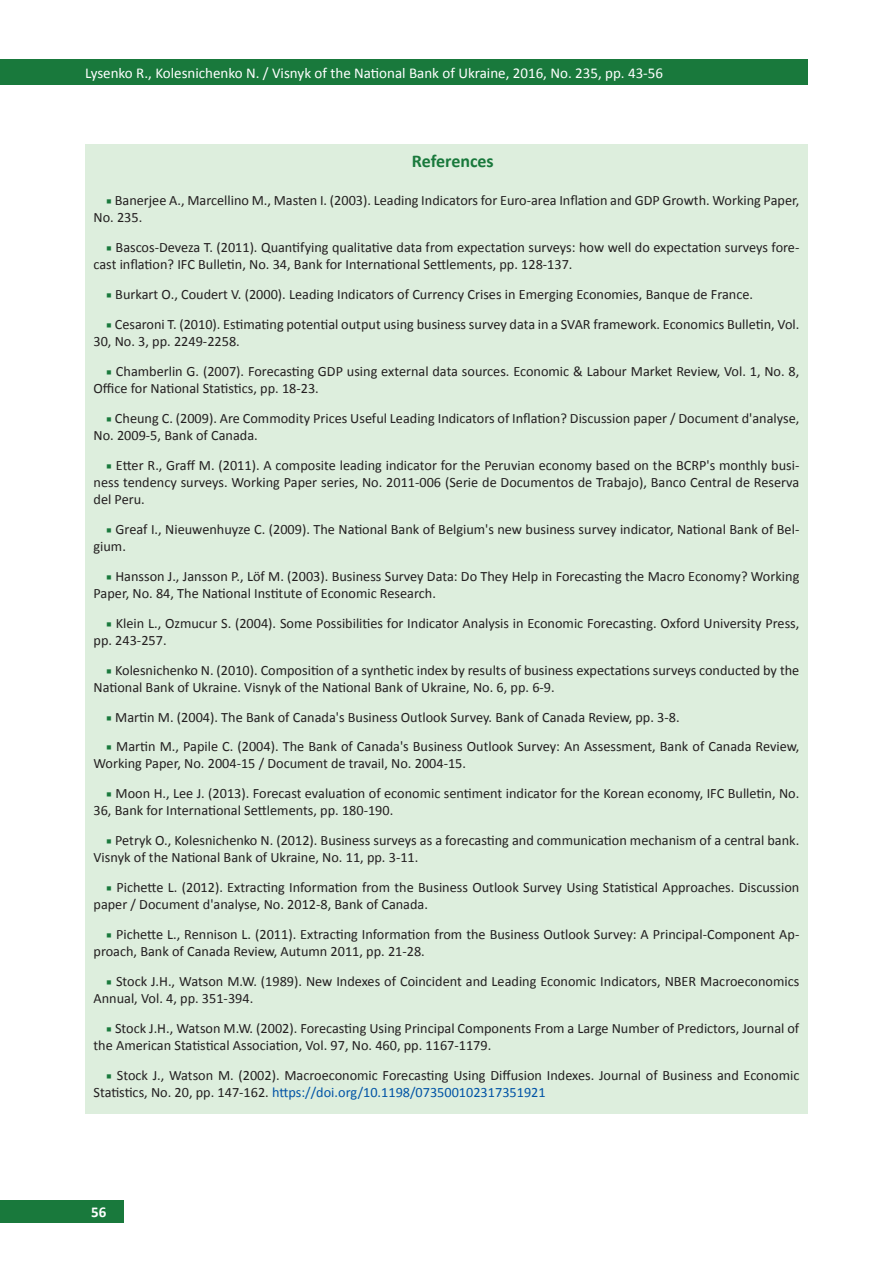
<style>
.page{position:relative;width:893px;height:1263px;background:#fff}
.page>*{position:absolute;margin:0;border:0;box-sizing:border-box;transform-origin:0 0}
.t1{font:700 18px "Calibri";letter-spacing:-.005em;color:#19793c}
.t2{font:15px "Calibri";color:#fff}
.t3{font:700 15px "Calibri";color:#fff}
.t4{font:14.25px/17.1px "Calibri";color:#231f20}
.s1{font-family:"Minion Pro";color:#19793c}
.s2{color:#0154a6}
</style>
<div class="page">
<div style="left:0;top:1200px;width:123px;height:23px;background:#19793c"></div>
<div style="left:0;top:60px;width:808px;height:25px;background:#19793c"></div>
<div style="left:85px;top:145px;width:723px;height:969px;background:#ded"></div>
<p class="t2" style="left:85px;top:64px;width:580px">Lysenko R., Kolesnichenko N. / Visnyk of the National Bank of Ukraine, 2016, No. 235, pp. 43-56</p>
<p class="t1" style="left:412px;top:149px;width:83px">References</p>
<p class="t4" style="left:94px;top:191px;width:707px;text-indent:13px"><span class="s1">■</span> Banerjee A., Marcellino M., Masten I. (2003). Leading Indicators for Euro-area Inflation and GDP Growth. Working Paper,<br>No. 235.</p>
<p class="t4" style="left:94px;top:238px;width:707px;text-indent:13px"><span class="s1">■</span> Bascos-Deveza T. (2011). Quantifying qualitative data from expectation surveys: how well do expectation surveys fore&shy;cast inflation? IFC Bulletin, No. 34, Bank for International Settlements, pp. 128-137.</p>
<p class="t4" style="left:106px;top:285px;width:648px"><span class="s1">■</span> Burkart O., Coudert V. (2000). Leading Indicators of Currency Crises in Emerging Economies, Banque de France.</p>
<p class="t4" style="left:94px;top:315px;width:707px;text-indent:13px"><span class="s1">■</span> Cesaroni T. (2010). Estimating potential output using business survey data in a SVAR framework. Economics Bulletin, Vol.<br>30, No. 3, pp. 2249-2258.</p>
<p class="t4" style="left:94px;top:362px;width:707px;text-indent:13px"><span class="s1">■</span> Chamberlin G. (2007). Forecasting GDP using external data sources. Economic &amp; Labour Market Review, Vol. 1, No. 8,<br>Office for National Statistics, pp. 18-23.</p>
<p class="t4" style="left:94px;top:409px;width:707px;text-indent:13px"><span class="s1">■</span> Cheung C. (2009). Are Commodity Prices Useful Leading Indicators of Inflation? Discussion paper / Document d'analyse,<br>No. 2009-5, Bank of Canada.</p>
<p class="t4" style="left:94px;top:456px;width:707px;text-align:justify;text-indent:13px"><span class="s1">■</span> Etter R., Graff M. (2011). A composite leading indicator for the Peruvian economy based on the BCRP's monthly busi&shy;ness tendency surveys. Working Paper series, No. 2011-006 (Serie de Documentos de Trabajo), Banco Central de Reserva del Peru.</p>
<p class="t4" style="left:94px;top:520px;width:707px;text-indent:13px"><span class="s1">■</span> Greaf I., Nieuwenhuyze C. (2009). The National Bank of Belgium's new business survey indicator, National Bank of Bel&shy;gium.</p>
<p class="t4" style="left:94px;top:567px;width:707px;text-indent:13px"><span class="s1">■</span> Hansson J., Jansson P., Löf M. (2003). Business Survey Data: Do They Help in Forecasting the Macro Economy? Working<br>Paper, No. 84, The National Institute of Economic Research.</p>
<p class="t4" style="left:94px;top:614px;width:707px;text-indent:13px"><span class="s1">■</span> Klein L., Ozmucur S. (2004). Some Possibilities for Indicator Analysis in Economic Forecasting. Oxford University Press, pp. 243-257.</p>
<p class="t4" style="left:94px;top:661px;width:707px;text-indent:13px"><span class="s1">■</span> Kolesnichenko N. (2010). Composition of a synthetic index by results of business expectations surveys conducted by the<br>National Bank of Ukraine. Visnyk of the National Bank of Ukraine, No. 6, рp. 6-9.</p>
<p class="t4" style="left:106px;top:707px;width:575px"><span class="s1">■</span> Martin M. (2004). The Bank of Canada's Business Outlook Survey. Bank of Canada Review, pp. 3-8.</p>
<p class="t4" style="left:94px;top:737px;width:707px;text-indent:13px"><span class="s1">■</span> Martin M., Papile C. (2004). The Bank of Canada's Business Outlook Survey: An Assessment, Bank of Canada Review,<br>Working Paper, No. 2004-15 / Document de travail, No. 2004-15.</p>
<p class="t4" style="left:94px;top:784px;width:707px;text-indent:13px"><span class="s1">■</span> Moon H., Lee J. (2013). Forecast evaluation of economic sentiment indicator for the Korean economy, IFC Bulletin, No.<br>36, Bank for International Settlements, pp. 180-190.</p>
<p class="t4" style="left:94px;top:831px;width:707px;text-indent:13px"><span class="s1">■</span> Petryk O., Kolesnichenko N. (2012). Business surveys as a forecasting and communication mechanism of a central bank.<br>Visnyk of the National Bank of Ukraine, No. 11, pp. 3-11.</p>
<p class="t4" style="left:94px;top:878px;width:707px;text-indent:13px"><span class="s1">■</span> Pichette L. (2012). Extracting Information from the Business Outlook Survey Using Statistical Approaches. Discussion paper / Document d'analyse, No. 2012-8, Bank of Canada.</p>
<p class="t4" style="left:94px;top:925px;width:707px;text-indent:13px"><span class="s1">■</span> Pichette L., Rennison L. (2011). Extracting Information from the Business Outlook Survey: A Principal-Component Ap&shy;proach, Bank of Canada Review, Autumn 2011, pp. 21-28.</p>
<p class="t4" style="left:94px;top:972px;width:707px;text-indent:13px"><span class="s1">■</span> Stock J.H., Watson M.W. (1989). New Indexes of Coincident and Leading Economic Indicators, NBER Macroeconomics<br>Annual, Vol. 4, pp. 351-394.</p>
<p class="t4" style="left:94px;top:1019px;width:707px;text-indent:13px"><span class="s1">■</span> Stock J.H., Watson M.W. (2002). Forecasting Using Principal Components From a Large Number of Predictors, Journal of the American Statistical Association, Vol. 97, No. 460, pp. 1167-1179.</p>
<p class="t4" style="left:94px;top:1066px;width:707px;text-indent:13px"><span class="s1">■</span> Stock J., Watson M. (2002). Macroeconomic Forecasting Using Diffusion Indexes. Journal of Business and Economic<br>Statistics, No. 20, pp. 147-162. <span class="s2">https://doi.org/10.1198/073500102317351921</span></p>
<p class="t3" style="left:91px;top:1202px;width:17px">56</p>
</div>
